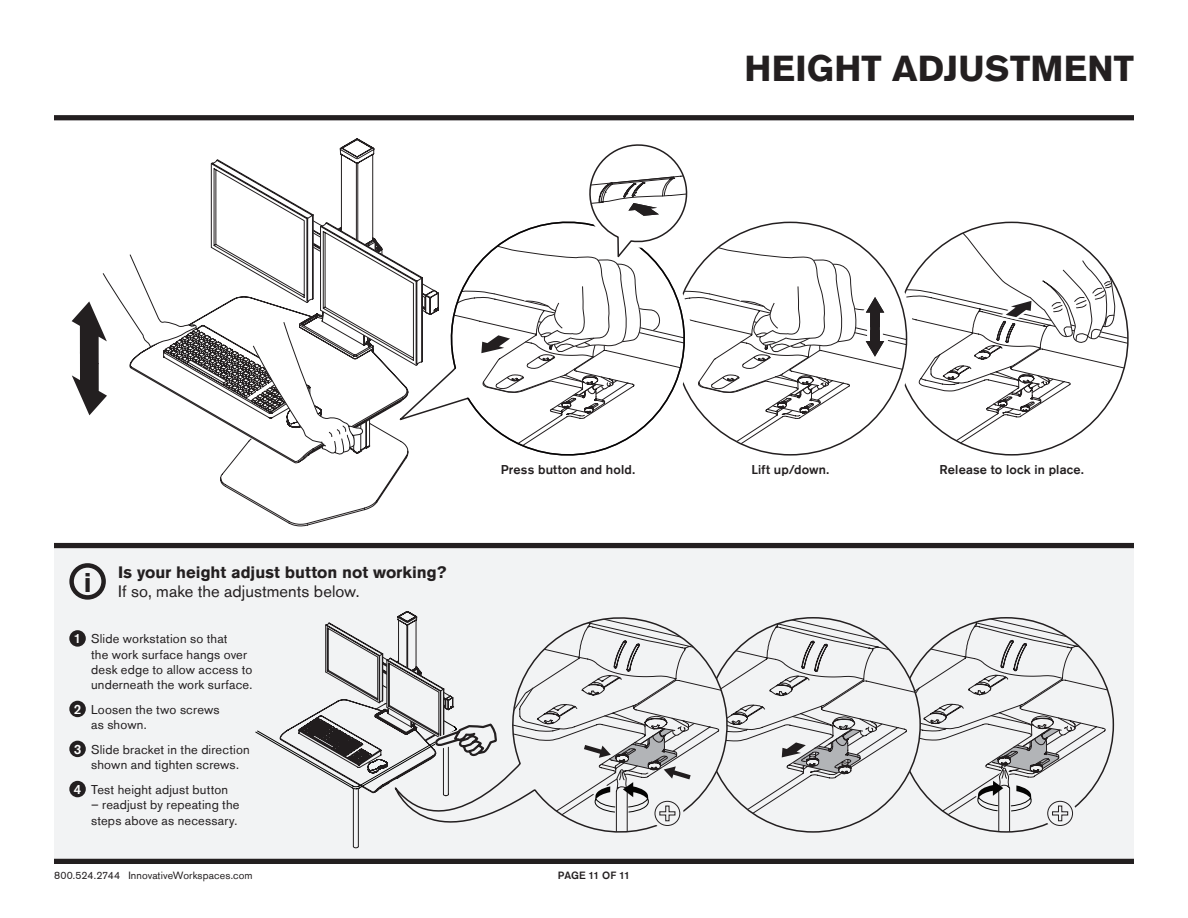
<style>
.page{position:relative;width:1188px;height:918px;background:#fff}
.page>*{position:absolute;margin:0;border:0;box-sizing:border-box;transform-origin:0 0}
.t1{font:700 36px "Akzidenz Grotesk Std";letter-spacing:.005em;color:#231f20}
.t2{font:700 27px "Akzidenz Grotesk Std";color:#231f20}
.Part_No{font:700 16.5px/18.8px "Akzidenz Grotesk Std";color:#231f20}
.t3{font:500 13.35px "Akzidenz Grotesk Std";color:#fff}
.notes_2{font:12.75px/15.3px "Akzidenz Grotesk Std";letter-spacing:.015em;color:#231f20}
.Part_No-2{font:500 12.75px "Akzidenz Grotesk Std";letter-spacing:.015em;color:#231f20}
.t4{font:10.5px "Akzidenz Grotesk Std";letter-spacing:.01em;color:#231f20}
.t5{font:500 10.5px "Akzidenz Grotesk Std";letter-spacing:-.01em;color:#231f20}
.s1{font-weight:400}
</style>
<div class="page">
<div style="left:54px;top:548px;width:1080px;height:311px;background:#f2f3f4"></div>
<svg style="left:920px;top:618px;width:153px;height:207px"></svg>
<svg style="left:220px;top:456px;width:179px;height:70px"></svg>
<svg style="left:72px;top:139px;width:327px;height:317px"></svg>
<svg style="left:741px;top:618px;width:140px;height:205px"></svg>
<svg style="left:767px;top:641px;width:153px;height:191px"></svg>
<svg style="left:394px;top:617px;width:347px;height:242px"></svg>
<div style="left:54px;top:115px;width:1080px;height:5px;background:#231f20"></div>
<div style="left:54px;top:543px;width:1080px;height:5px;background:#231f20"></div>
<div style="left:54px;top:859px;width:1080px;height:5px;background:#231f20"></div>
<div style="left:69px;top:563px;width:37px;height:37px;border:4px solid #231f20;border-radius:50%"></div>
<hr style="left:358px;top:788px;width:1px;height:58px;background:#211e1e">
<hr style="left:353px;top:788px;width:1px;height:58px;background:#211e1e">
<svg style="left:256px;top:611px;width:248px;height:185px"></svg>
<svg style="left:579px;top:726px;width:160px;height:133px"></svg>
<svg style="left:965px;top:640px;width:148px;height:192px"></svg>
<div style="left:69px;top:630px;width:17px;height:17px;background:#231f20;border-radius:50%"></div>
<div style="left:69px;top:701px;width:17px;height:16px;background:#231f20;border-radius:50%"></div>
<div style="left:69px;top:741px;width:17px;height:16px;background:#231f20;border-radius:50%"></div>
<div style="left:69px;top:781px;width:17px;height:16px;background:#231f20;border-radius:50%"></div>
<svg style="left:399px;top:263px;width:49px;height:207px"></svg>
<svg style="left:449px;top:144px;width:679px;height:312px"></svg>
<p class="t1" style="left:744px;top:48px;width:391px">HEIGHT ADJUSTMENT</p>
<p class="t2" style="left:84px;top:567px;width:9px">i</p>
<p class="Part_No" style="left:118px;top:563px;width:330px">Is your height adjust button not working?<br><span class="s1">If so, make the adjustments below.</span></p>
<p class="notes_2" style="left:91px;top:631px;width:163px">Slide workstation so that<br>the work surface hangs over desk edge to allow access to underneath the work surface.</p>
<p class="notes_2" style="left:91px;top:702px;width:130px">Loosen the two screws as shown.</p>
<p class="notes_2" style="left:91px;top:742px;width:160px">Slide bracket in the direction shown and tighten screws.</p>
<p class="notes_2" style="left:91px;top:782px;width:139px">Test height adjust button</p>
<p class="notes_2" style="left:91px;top:797px;width:150px">– readjust by repeating the steps above as necessary.</p>
<p class="t3" style="left:74px;top:631px;width:9px">1</p>
<p class="t3" style="left:74px;top:701px;width:9px">2</p>
<p class="t3" style="left:74px;top:741px;width:9px">3</p>
<p class="t3" style="left:74px;top:781px;width:9px">4</p>
<p class="t4" style="left:54px;top:870px;width:200px">800.524.2744 InnovativeWorkspaces.com</p>
<p class="Part_No-2" style="left:501px;top:462px;width:136px">Press button and hold.</p>
<p class="Part_No-2" style="left:751px;top:462px;width:79px">Lift up/down.</p>
<p class="Part_No-2" style="left:940px;top:462px;width:146px">Release to lock in place.</p>
<p class="t5" style="left:558px;top:869px;width:74px">PAGE 11 OF 11</p>
</div>
